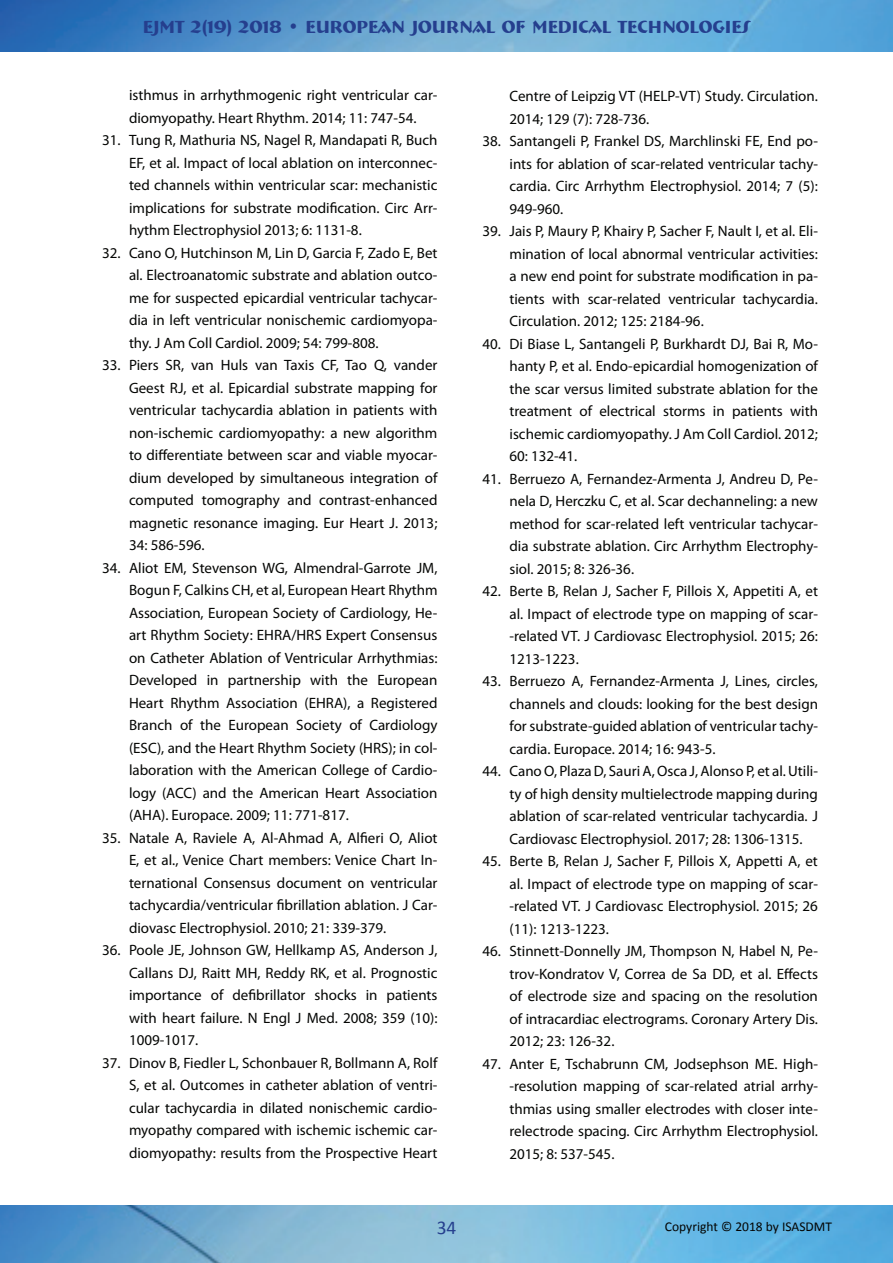
<style>
.page{position:relative;width:893px;height:1263px;background:#fff}
.page>*{position:absolute;margin:0;border:0;box-sizing:border-box;transform-origin:0 0}
.t1{font:19.5px "Calibri";color:#253f8e}
.t2{font:700 18px "Bremen BT";color:#253f8e}
.t3{font:15px/22.5px "Myriad Pro";color:#040503;text-align:justify}
.t4{font:13.5px "Calibri";color:#040503}
</style>
<div class="page">
<img style="left:0;top:0;width:893px;height:52px">
<img style="left:0;top:1205px;width:893px;height:58px">
<p class="t2" style="left:143px;top:15px;width:609px">EJMT 2(19) 2018 • EUROPEAN JOURNAL OF MEDICAL TECHNOLOGIES</p>
<p class="t3" style="left:129px;top:84px;width:310px">isthmus in arrhythmogenic right ventricular car&shy;diomyopathy. Heart Rhythm. 2014; 11: 747-54.</p>
<p class="t3" style="left:129px;top:129px;width:310px;text-indent:-27px">31. Tung R, Mathuria NS, Nagel R, Mandapati R, Buch EF, et al. Impact of local ablation on interconnec&shy;ted channels within ventricular scar: mechanistic implications for substrate modification. Circ Arr&shy;hythm Electrophysiol 2013; 6: 1131-8.</p>
<p class="t3" style="left:129px;top:241px;width:310px;text-indent:-27px">32. Cano O, Hutchinson M, Lin D, Garcia F, Zado E, Bet al. Electroanatomic substrate and ablation outco&shy;me for suspected epicardial ventricular tachycar&shy;dia in left ventricular nonischemic cardiomyopa&shy;thy. J Am Coll Cardiol. 2009; 54: 799-808.</p>
<p class="t3" style="left:129px;top:354px;width:310px;text-indent:-27px">33. Piers SR, van Huls van Taxis CF, Tao Q, vander Geest RJ, et al. Epicardial substrate mapping for ventricular tachycardia ablation in patients with non-ischemic cardiomyopathy: a new algorithm to differentiate between scar and viable myocar&shy;dium developed by simultaneous integration of computed tomography and contrast-enhanced magnetic resonance imaging. Eur Heart J. 2013; 34: 586-596.</p>
<p class="t3" style="left:129px;top:556px;width:310px;text-indent:-27px">34. Aliot EM, Stevenson WG, Almendral-Garrote JM, Bogun F, Calkins CH, et al, European Heart Rhythm Association, European Society of Cardiology, He&shy;art Rhythm Society: EHRA/HRS Expert Consensus on Catheter Ablation of Ventricular Arrhythmias:<br>Developed in partnership with the European Heart Rhythm Association (EHRA), a Registered Branch of the European Society of Cardiology (ESC), and the Heart Rhythm Society (HRS); in col&shy;laboration with the American College of Cardio&shy;logy (ACC) and the American Heart Association (AHA). Europace. 2009; 11: 771-817.</p>
<p class="t3" style="left:129px;top:826px;width:310px;text-indent:-27px">35. Natale A, Raviele A, Al-Ahmad A, Alfieri O, Aliot E, et al., Venice Chart members: Venice Chart In&shy;ternational Consensus document on ventricular tachycardia/ventricular fibrillation ablation. J Car&shy;diovasc Electrophysiol. 2010; 21: 339-379.</p>
<p class="t3" style="left:129px;top:939px;width:310px;text-indent:-27px">36. Poole JE, Johnson GW, Hellkamp AS, Anderson J, Callans DJ, Raitt MH, Reddy RK, et al. Prognostic importance of defibrillator shocks in patients with heart failure. N Engl J Med. 2008; 359 (10):<br>1009-1017.</p>
<p class="t3" style="left:129px;top:1051px;width:310px;text-indent:-27px">37. Dinov B, Fiedler L, Schonbauer R, Bollmann A, Rolf S, et al. Outcomes in catheter ablation of ventri&shy;cular tachycardia in dilated nonischemic cardio&shy;myopathy compared with ischemic ischemic car&shy;diomyopathy: results from the Prospective Heart</p>
<p class="t3" style="left:509px;top:85px;width:310px">Centre of Leipzig VT (HELP-VT) Study. Circulation.<br>2014; 129 (7): 728-736.</p>
<p class="t3" style="left:509px;top:130px;width:310px;text-indent:-27px">38. Santangeli P, Frankel DS, Marchlinski FE, End po&shy;ints for ablation of scar-related ventricular tachy&shy;cardia. Circ Arrhythm Electrophysiol. 2014; 7 (5):<br>949-960.</p>
<p class="t3" style="left:509px;top:220px;width:310px;text-indent:-27px">39. Jais P, Maury P, Khairy P, Sacher F, Nault I, et al. Eli&shy;mination of local abnormal ventricular activities: a new end point for substrate modification in pa&shy;tients with scar-related ventricular tachycardia.<br>Circulation. 2012; 125: 2184-96.</p>
<p class="t3" style="left:509px;top:332px;width:310px;text-indent:-27px">40. Di Biase L, Santangeli P, Burkhardt DJ, Bai R, Mo&shy;hanty P, et al. Endo-epicardial homogenization of the scar versus limited substrate ablation for the treatment of electrical storms in patients with ischemic cardiomyopathy. J Am Coll Cardiol. 2012; 60: 132-41.</p>
<p class="t3" style="left:509px;top:467px;width:310px;text-indent:-27px">41. Berruezo A, Fernandez-Armenta J, Andreu D, Pe&shy;nela D, Herczku C, et al. Scar dechanneling: a new method for scar-related left ventricular tachycar&shy;dia substrate ablation. Circ Arrhythm Electrophy&shy;siol. 2015; 8: 326-36.</p>
<p class="t3" style="left:509px;top:580px;width:310px;text-indent:-27px">42. Berte B, Relan J, Sacher F, Pillois X, Appetiti A, et al. Impact of electrode type on mapping of scar--related VT. J Cardiovasc Electrophysiol. 2015; 26:<br>1213-1223.</p>
<p class="t3" style="left:509px;top:670px;width:310px;text-indent:-27px">43. Berruezo A, Fernandez-Armenta J, Lines, circles, channels and clouds: looking for the best design for substrate-guided ablation of ventricular tachy&shy;cardia. Europace. 2014; 16: 943-5.</p>
<p class="t3" style="left:509px;top:760px;width:310px;text-indent:-27px">44. Cano O, Plaza D, Sauri A, Osca J, Alonso P, et al. Utili&shy;ty of high density multielectrode mapping during ablation of scar-related ventricular tachycardia. J Cardiovasc Electrophysiol. 2017; 28: 1306-1315.</p>
<p class="t3" style="left:509px;top:850px;width:310px;text-indent:-27px">45. Berte B, Relan J, Sacher F, Pillois X, Appetti A, et al. Impact of electrode type on mapping of scar--related VT. J Cardiovasc Electrophysiol. 2015; 26 (11): 1213-1223.</p>
<p class="t3" style="left:509px;top:940px;width:310px;text-indent:-27px">46. Stinnett-Donnelly JM, Thompson N, Habel N, Pe&shy;trov-Kondratov V, Correa de Sa DD, et al. Effects of electrode size and spacing on the resolution of intracardiac electrograms. Coronary Artery Dis.<br>2012; 23: 126-32.</p>
<p class="t3" style="left:509px;top:1052px;width:310px;text-indent:-27px">47. Anter E, Tschabrunn CM, Jodsephson ME. High--resolution mapping of scar-related atrial arrhy&shy;thmias using smaller electrodes with closer inte&shy;relectrode spacing. Circ Arrhythm Electrophysiol.<br>2015; 8: 537-545.</p>
<h1 class="t1" style="left:437px;top:1215px;width:21px">34</h1>
<p class="t4" style="left:665px;top:1218px;width:169px">Copyright © 2018 by ISASDMT</p>
</div>
